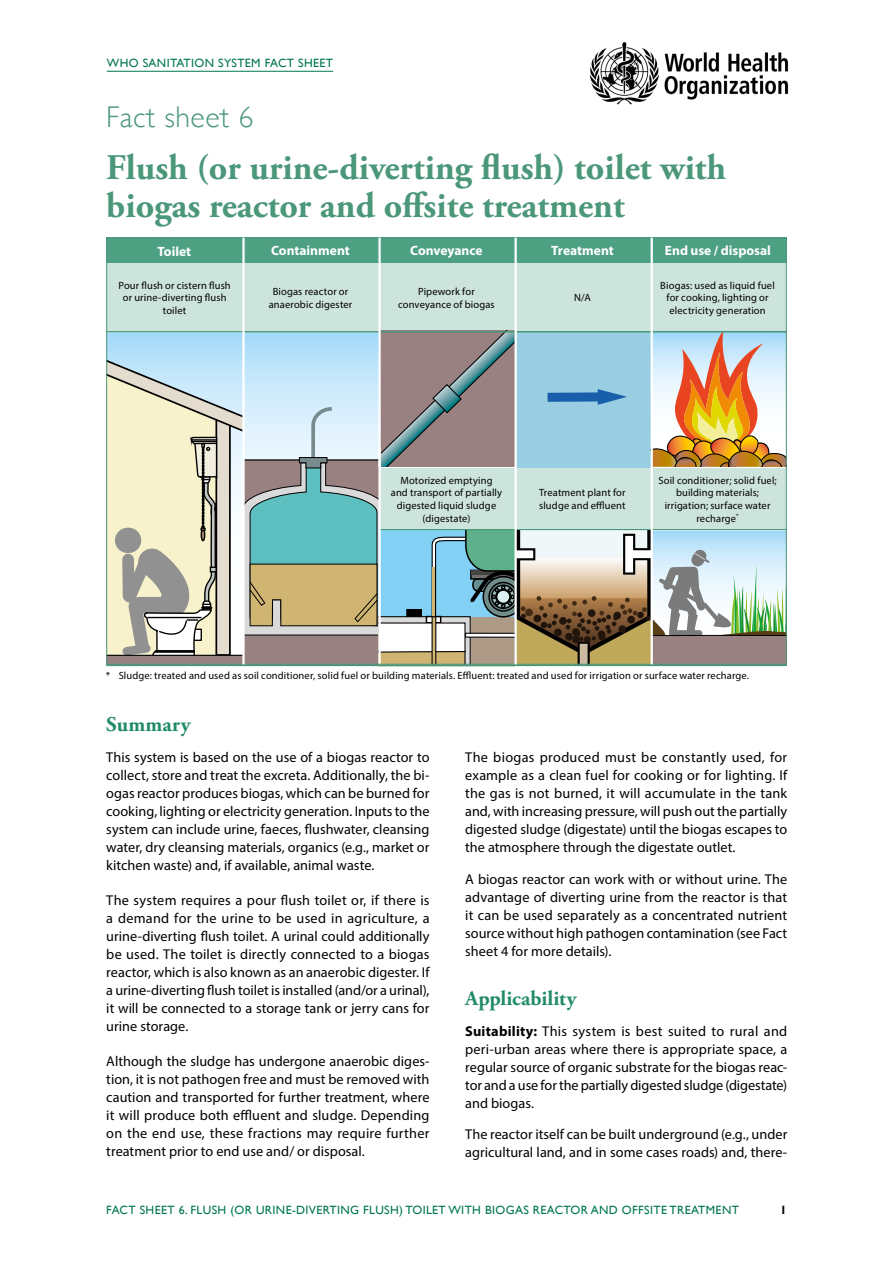
<style>
.page{position:relative;width:893px;height:1263px;background:#fff}
.page>*{position:absolute;margin:0;border:0;box-sizing:border-box;transform-origin:0 0}
.t1{font:700 36px/37.5px "Adobe Garamond Pro";color:#4b9779}
.t2{font:300 30px "Gill Sans";letter-spacing:.015em;color:#4b9779}
.t3{font:700 21px "Adobe Garamond Pro";letter-spacing:.005em;color:#218b69}
.t4{font:14.25px/18px "Myriad Pro";color:#000;text-align:justify}
.t5{font:700 13.5px "Myriad Pro";color:#fff}
.t6{font:12px "Gill Sans";letter-spacing:.03em;color:#00774d}
.t7{font:700 12px "Gill Sans";color:#000}
.t8{font:10.5px/12.6px "Myriad Pro";letter-spacing:.015em;color:#000;text-align:center}
.s1{font-weight:700}
</style>
<div class="page">
<img style="left:589px;top:42px;width:200px;height:63px">
<hr style="left:107px;top:71px;width:226px;height:1px;background:#00774d">
<div style="left:107px;top:263px;width:679px;height:68px;background:#cde4dc"></div>
<div style="left:106px;top:238px;width:681px;height:25px;background:#4da082"></div>
<hr style="left:514px;top:238px;width:3px;height:427px;background:#fff">
<hr style="left:378px;top:238px;width:3px;height:229px;background:#fff">
<hr style="left:242px;top:238px;width:3px;height:427px;background:#fff">
<hr style="left:651px;top:238px;width:2px;height:427px;background:#fff">
<hr style="left:106px;top:665px;width:681px;height:1px;background:#4b9779">
<svg style="left:106px;top:331px;width:681px;height:334px;background:#b3bfb7"></svg>
<p class="t6" style="left:107px;top:56px;width:228px">WHO SANITATION SYSTEM FACT SHEET</p>
<h2 class="t2" style="left:106px;top:94px;width:149px">Fact sheet 6</h2>
<h1 class="t1" style="left:106px;top:150px;width:621px">Flush (or urine-diverting flush) toilet with biogas reactor and offsite treatment</h1>
<p class="t5" style="left:157px;top:243px;width:35px">Toilet</p>
<p class="t5" style="left:271px;top:242px;width:80px">Containment</p>
<p class="t5" style="left:410px;top:242px;width:74px">Conveyance</p>
<p class="t5" style="left:551px;top:242px;width:64px">Treatment</p>
<p class="t5" style="left:665px;top:242px;width:108px">End use / disposal</p>
<p class="t8" style="left:118px;top:279px;width:114px">Pour flush or cistern flush or urine-diverting flush toilet</p>
<p class="t8" style="left:398px;top:285px;width:98px">Pipework for conveyance of biogas</p>
<p class="t8" style="left:574px;top:291px;width:18px">N/A</p>
<p class="t8" style="left:269px;top:285px;width:85px">Biogas reactor or anaerobic digester</p>
<p class="t8" style="left:660px;top:279px;width:116px">Biogas: used as liquid fuel for cooking, lighting or electricity generation</p>
<p class="t8" style="left:391px;top:474px;width:113px">Motorized emptying and transport of partially digested liquid sludge (digestate)</p>
<p class="t8" style="left:539px;top:486px;width:88px;text-align:left">Treatment plant for sludge and effluent</p>
<p class="t8" style="left:658px;top:474px;width:120px">Soil conditioner; solid fuel; building materials; irrigation; surface water recharge<sup>*</sup></p>
<p class="t8" style="left:106px;top:669px;width:645px">* Sludge: treated and used as soil conditioner, solid fuel or building materials. Effluent: treated and used for irrigation or surface water recharge.</p>
<h3 class="t3" style="left:106px;top:712px;width:86px">Summary</h3>
<p class="t4" style="left:106px;top:748px;width:325px">This system is based on the use of a biogas reactor to collect, store and treat the excreta. Additionally, the bi&shy;ogas reactor produces biogas, which can be burned for cooking, lighting or electricity generation. Inputs to the system can include urine, faeces, flushwater, cleansing water, dry cleansing materials, organics (e.g., market or kitchen waste) and, if available, animal waste.</p>
<p class="t4" style="left:106px;top:891px;width:325px">The system requires a pour flush toilet or, if there is a demand for the urine to be used in agriculture, a urine-diverting flush toilet. A urinal could additionally be used. The toilet is directly connected to a biogas reactor, which is also known as an anaerobic digester. If a urine-diverting flush toilet is installed (and/or a urinal), it will be connected to a storage tank or jerry cans for urine storage.</p>
<p class="t4" style="left:106px;top:1052px;width:325px">Although the sludge has undergone anaerobic diges&shy;tion, it is not pathogen free and must be removed with caution and transported for further treatment, where it will produce both effluent and sludge. Depending on the end use, these fractions may require further treatment prior to end use and/ or disposal.</p>
<p class="t4" style="left:465px;top:748px;width:324px">The biogas produced must be constantly used, for example as a clean fuel for cooking or for lighting. If the gas is not burned, it will accumulate in the tank and, with increasing pressure, will push out the partially digested sludge (digestate) until the biogas escapes to the atmosphere through the digestate outlet.</p>
<p class="t4" style="left:465px;top:870px;width:324px">A biogas reactor can work with or without urine. The advantage of diverting urine from the reactor is that it can be used separately as a concentrated nutrient source without high pathogen contamination (see Fact sheet 4 for more details).</p>
<h3 class="t3" style="left:465px;top:986px;width:113px">Applicability</h3>
<p class="t4" style="left:465px;top:1021px;width:324px"><span class="s1">Suitability:</span> This system is best suited to rural and peri-urban areas where there is appropriate space, a regular source of organic substrate for the biogas reac&shy;tor and a use for the partially digested sludge (digestate) and biogas.</p>
<p class="t4" style="left:465px;top:1125px;width:324px">The reactor itself can be built underground (e.g., under agricultural land, and in some cases roads) and, there-</p>
<p class="t6" style="left:106px;top:1203px;width:634px">FACT SHEET 6. FLUSH (OR URINE-DIVERTING FLUSH) TOILET WITH BIOGAS REACTOR AND OFFSITE TREATMENT</p>
<p class="t7" style="left:780px;top:1203px;width:8px">1</p>
</div>
